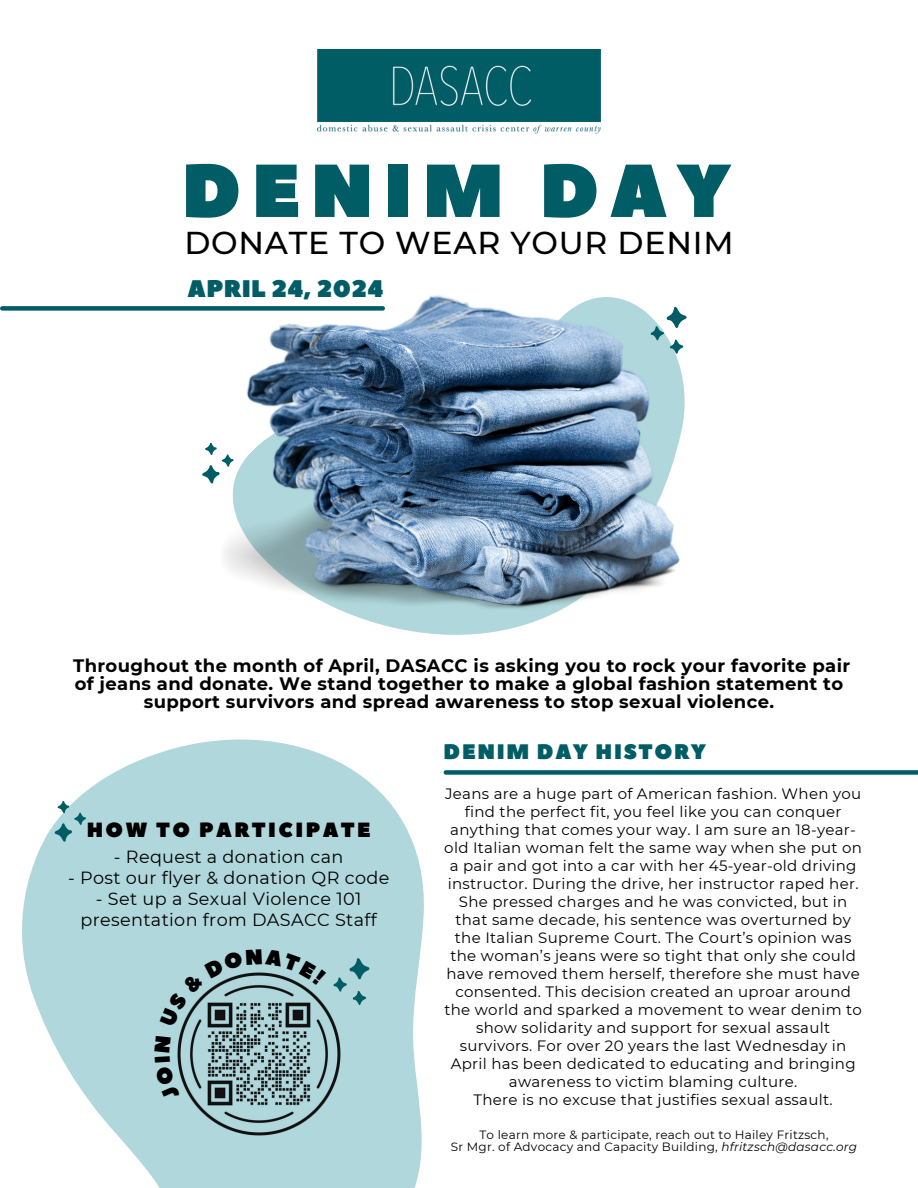
<style>
.page{position:relative;width:918px;height:1188px;background:#fff}
.page>*{position:absolute;margin:0;border:0;box-sizing:border-box;transform-origin:0 0}
.t1{font:74.85px "Peace Sans";letter-spacing:.14em;color:#005d66}
.t2{font:500 31.5px "Montserrat";letter-spacing:.025em;color:#000}
.t3{font:24px "Peace Sans";letter-spacing:.015em;color:#005d66}
.t4{font:21px "Peace Sans";letter-spacing:.08em;color:#005d66}
.t5{font:20.55px "Peace Sans";letter-spacing:.12em;color:#000}
.t6{font:700 18px/18px "Montserrat";letter-spacing:.02em;color:#000;text-align:center}
.t7{font:17.55px/20.9px "Montserrat";letter-spacing:.02em;color:#000;text-align:center}
.t8{font:15px/18px "Montserrat";letter-spacing:.02em;color:#000;text-align:center}
.t9{font:12px/12px "Montserrat";letter-spacing:.02em;color:#000;text-align:center}
.s1{font-style:italic}
</style>
<div class="page">
<svg style="left:22px;top:739px;width:424px;height:449px;fill:#b0d7db"></svg>
<img style="left:178px;top:973px;width:163px;height:163px">
<img style="left:318px;top:49px;width:282px;height:85px">
<svg style="left:347px;top:377px;width:338px;height:258px"></svg>
<img style="left:225px;top:295px;width:457px;height:318px">
<svg style="left:650px;top:307px;width:37px;height:47px"></svg>
<svg style="left:202px;top:442px;width:32px;height:42px"></svg>
<div style="left:2px;top:306px;width:381px;height:5px;background:#005d66"></div>
<div style="left:446px;top:770px;width:472px;height:5px;background:#005d66"></div>
<svg style="left:333px;top:958px;width:37px;height:47px;background:#8cbec3"></svg>
<svg style="left:55px;top:801px;width:31px;height:41px"></svg>
<div style="left:154px;top:1036px;width:26px;height:65px;background:#b0d7db"></div>
<svg style="left:160px;top:949px;width:166px;height:78px;background:#98babd"></svg>
<h1 class="t1" style="left:182px;top:141px;width:550px">DENIM DAY</h1>
<h2 class="t2" style="left:184px;top:224px;width:551px">DONATE TO WEAR YOUR DENIM</h2>
<h3 class="t3" style="left:187px;top:273px;width:197px">APRIL 24, 2024</h3>
<p class="t6" style="left:73px;top:656px;width:778px">Throughout the month of April, DASACC is asking you to rock your favorite pair of jeans and donate. We stand together to make a global fashion statement to support survivors and spread awareness to stop sexual violence.</p>
<p class="t5" style="left:87px;top:816px;width:285px">HOW TO PARTICIPATE</p>
<h1 class="t7" style="left:114px;top:847px;width:231px">- Request a donation can</h1>
<h1 class="t7" style="left:68px;top:868px;width:323px">- Post our flyer &amp; donation QR code</h1>
<h1 class="t7" style="left:81px;top:888px;width:298px">- Set up a Sexual Violence 101 presentation from DASACC Staff</h1>
<h3 class="t4" style="left:444px;top:738px;width:264px">DENIM DAY HISTORY</h3>
<p class="t8" style="left:444px;top:784px;width:419px">Jeans are a huge part of American fashion. When you find the perfect fit, you feel like you can conquer anything that comes your way. I am sure an 18-year&shy;old Italian woman felt the same way when she put on a pair and got into a car with her 45-year-old driving instructor. During the drive, her instructor raped her.<br>She pressed charges and he was convicted, but in that same decade, his sentence was overturned by the Italian Supreme Court. The Court’s opinion was the woman’s jeans were so tight that only she could have removed them herself, therefore she must have consented. This decision created an uproar around the world and sparked a movement to wear denim to show solidarity and support for sexual assault survivors. For over 20 years the last Wednesday in April has been dedicated to educating and bringing awareness to victim blaming culture.<br>There is no excuse that justifies sexual assault.</p>
<p class="t9" style="left:451px;top:1129px;width:408px">To learn more &amp; participate, reach out to Hailey Fritzsch,<br>Sr Mgr. of Advocacy and Capacity Building, <span class="s1">hfritzsch@dasacc.org</span></p>
</div>
